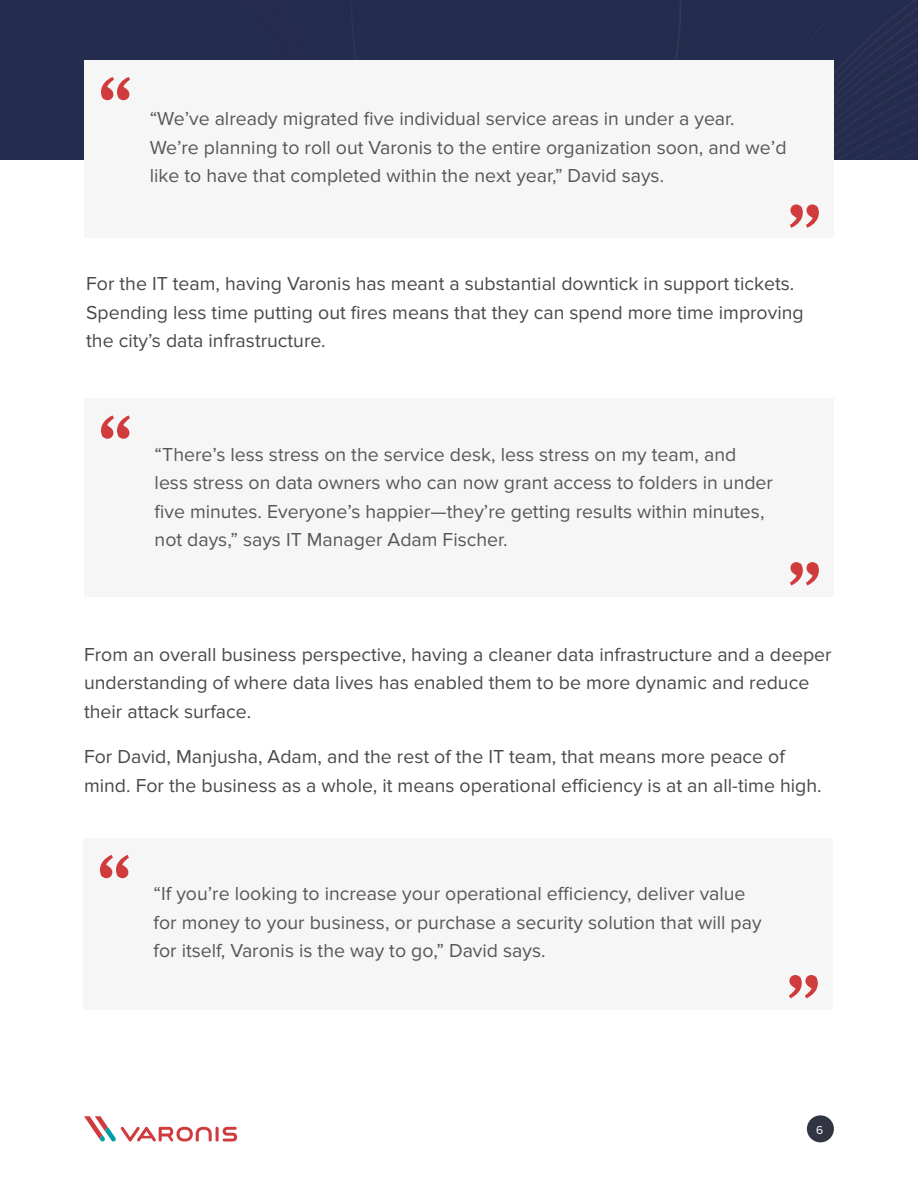
<style>
.page{position:relative;width:918px;height:1188px;background:#fff}
.page>*{position:absolute;margin:0;border:0;box-sizing:border-box;transform-origin:0 0}
.t1{font:700 75px "Source Serif Pro";color:#d03b3d}
.t2{font:19.5px/28.5px "Proxima Nova";color:#575756}
.t3{font:19.5px/28.5px "Proxima Nova";color:#494948}
.t4{font:12px "Proxima Nova";color:#fff}
</style>
<div class="page">
<hr style="left:216px;top:1127px;width:3px;height:15px;background:#d03b3d;border-radius:2px">
<svg style="left:223px;top:1127px;width:14px;height:14px"></svg>
<svg style="left:84px;top:1116px;width:128px;height:26px"></svg>
<div style="left:807px;top:1115px;width:27px;height:27px;background:#313441;border-radius:50%"></div>
<div style="left:0;top:0;width:918px;height:160px;background:#252d4e"></div>
<div style="left:84px;top:60px;width:750px;height:177px;background:#f6f6f6"></div>
<div style="left:84px;top:399px;width:750px;height:198px;background:#f6f6f6"></div>
<div style="left:83px;top:838px;width:750px;height:172px;background:#f6f6f6"></div>
<h1 class="t1" style="left:99px;top:55px;width:34px">“</h1>
<p class="t2" style="left:150px;top:105px;width:638px">“We’ve already migrated five individual service areas in under a year.<br>We’re planning to roll out Varonis to the entire organization soon, and we’d like to have that completed within the next year,” David says.</p>
<h1 class="t1" style="left:788px;top:183px;width:34px">”</h1>
<p class="t3" style="left:86px;top:270px;width:719px">For the IT team, having Varonis has meant a substantial downtick in support tickets.<br>Spending less time putting out fires means that they can spend more time improving the city’s data infrastructure.</p>
<h1 class="t1" style="left:99px;top:394px;width:34px">“</h1>
<p class="t2" style="left:155px;top:440px;width:620px">“There’s less stress on the service desk, less stress on my team, and less stress on data owners who can now grant access to folders in under five minutes. Everyone’s happier—they’re getting results within minutes, not days,” says IT Manager Adam Fischer.</p>
<h1 class="t1" style="left:788px;top:540px;width:34px">”</h1>
<p class="t3" style="left:84px;top:640px;width:749px">From an overall business perspective, having a cleaner data infrastructure and a deeper understanding of where data lives has enabled them to be more dynamic and reduce their attack surface.</p>
<p class="t3" style="left:84px;top:743px;width:739px">For David, Manjusha, Adam, and the rest of the IT team, that means more peace of mind. For the business as a whole, it means operational efficiency is at an all-time high.</p>
<h1 class="t1" style="left:98px;top:833px;width:34px">“</h1>
<p class="t2" style="left:154px;top:880px;width:610px">“If you’re looking to increase your operational efficiency, deliver value for money to your business, or purchase a security solution that will pay for itself, Varonis is the way to go,” David says.</p>
<h1 class="t1" style="left:787px;top:953px;width:34px">”</h1>
<p class="t4" style="left:816px;top:1123px;width:9px">6</p>
</div>
